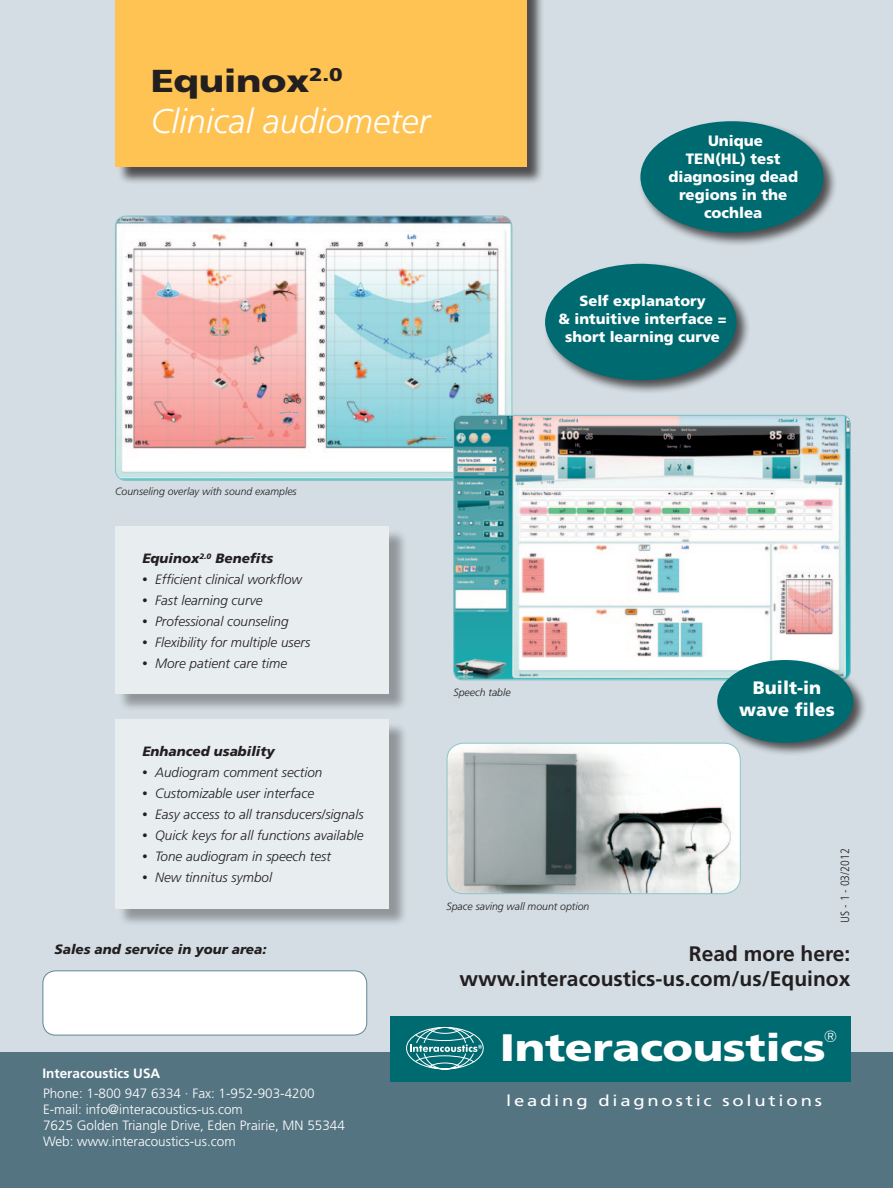
<style>
.page{position:relative;width:893px;height:1188px;background:#fff}
.page>*{position:absolute;margin:0;border:0;box-sizing:border-box;transform-origin:0 0}
.t1{font:900 38.25px "Frutiger LT";letter-spacing:-.01em;color:#fff;scale:1.2 1}
.t2{font:italic 300 34.2px "Frutiger LT";color:#fff}
.t3{font:900 31.8px "Frutiger LT";letter-spacing:-.01em;color:#231f20;scale:1.2 1}
.t4{font:700 21px "Frutiger LT";color:#231f20}
.t5{font:900 18px "Frutiger LT";color:#fff}
.t6{font:300 16.2px "Futura BT";color:#fff}
.t7{font:15.45px "Frutiger LT";letter-spacing:.15em;color:#fff;scale:1.2 1}
.t8{font:900 15px/18px "Frutiger LT";color:#fff;text-align:center}
.t9{font:900 14.7px/17.7px "Frutiger LT";color:#fff;text-align:center}
.t10{font:13.65px "Frutiger LT";color:#fff}
.t11{font:italic 300 13.5px "Frutiger LT";color:#231f20}
.t12{font:300 13.5px "Frutiger LT";color:#fff}
.t13{font:italic 900 13.5px "Frutiger LT";color:#231f20}
.t14{font:700 13.5px "Frutiger LT";color:#fff}
.t15{font:300 condensed 12px "Frutiger LT";color:#231f20}
.t16{font:italic 300 10.5px "Frutiger LT";color:#231f20}
.s1{font-family:"Myriad Pro";font-weight:400;font-style:normal;font-size:18px}
</style>
<div class="page">
<div style="left:0;top:0;width:893px;height:1069px;background:#d3dde3"></div>
<div style="left:0;top:1052px;width:893px;height:136px;background:#557482"></div>
<div style="left:43px;top:971px;width:324px;height:64px;background:#fff;border-radius:13px"></div>
<div style="left:43px;top:970px;width:324px;height:65px;border:1px solid #638594;border-radius:13px"></div>
<div style="left:390px;top:1016px;width:460px;height:65px;background:#006a71"></div>
<svg style="left:406px;top:1027px;width:78px;height:42px"></svg>
<div style="left:117px;top:0;width:428px;height:185px;background:#231f20;opacity:.75"></div>
<div style="left:115px;top:0;width:411px;height:166px;background:#fec352"></div>
<img style="left:115px;top:216px;width:397px;height:263px">
<div style="left:115px;top:216px;width:397px;height:265px;border:1px solid #86c3c8;border-radius:11px"></div>
<div style="left:543px;top:262px;width:208px;height:132px;background:#231f20;opacity:.75"></div>
<div style="left:545px;top:264px;width:191px;height:116px;background:#006a71;border-radius:50%"></div>
<div style="left:638px;top:119px;width:199px;height:128px;background:#231f20;opacity:.75"></div>
<div style="left:640px;top:121px;width:183px;height:112px;background:#006a71;border-radius:50%"></div>
<div style="left:117px;top:722px;width:291px;height:205px;background:#231f20;opacity:.75"></div>
<div style="left:115px;top:719px;width:274px;height:189px;background:#e8edf0"></div>
<img style="left:447px;top:743px;width:293px;height:151px">
<div style="left:447px;top:743px;width:294px;height:151px;border:1px solid #8cc5c8;border-radius:17px"></div>
<div style="left:117px;top:529px;width:291px;height:183px;background:#231f20;opacity:.75"></div>
<div style="left:115px;top:526px;width:274px;height:168px;background:#e8edf0"></div>
<img style="left:454px;top:415px;width:396px;height:264px">
<div style="left:454px;top:415px;width:396px;height:265px;border:1px solid #86c3c8;border-radius:9px"></div>
<div style="left:715px;top:658px;width:152px;height:99px;background:#231f20;opacity:.75"></div>
<div style="left:717px;top:660px;width:136px;height:83px;background:#006a71;border-radius:50%"></div>
<p class="t3" style="left:151px;top:62px;width:161px">Equinox<sup>2.0</sup></p>
<p class="t2" style="left:151px;top:102px;width:281px">Clinical audiometer</p>
<p class="t8" style="left:708px;top:131px;width:57px">Unique</p>
<p class="t8" style="left:668px;top:149px;width:131px">TEN(HL) test diagnosing dead regions in the</p>
<p class="t8" style="left:704px;top:203px;width:60px">cochlea</p>
<p class="t9" style="left:579px;top:292px;width:128px">Self explanatory</p>
<p class="t9" style="left:559px;top:310px;width:169px">&amp; intuitive interface = short learning curve</p>
<p class="t16" style="left:115px;top:486px;width:183px">Counseling overlay with sound examples</p>
<p class="t13" style="left:142px;top:551px;width:132px">Equinox<sup>2.0</sup> Benefits</p>
<p class="t11" style="left:142px;top:572px;width:161px"><span class="s1">•</span> Efficient clinical workflow</p>
<p class="t11" style="left:142px;top:593px;width:122px"><span class="s1">•</span> Fast learning curve</p>
<p class="t11" style="left:142px;top:614px;width:148px"><span class="s1">•</span> Professional counseling</p>
<p class="t11" style="left:142px;top:635px;width:169px"><span class="s1">•</span> Flexibility for multiple users</p>
<p class="t11" style="left:142px;top:656px;width:146px"><span class="s1">•</span> More patient care time</p>
<p class="t13" style="left:142px;top:743px;width:134px">Enhanced usability</p>
<p class="t11" style="left:142px;top:765px;width:182px"><span class="s1">•</span> Audiogram comment section</p>
<p class="t11" style="left:142px;top:786px;width:173px"><span class="s1">•</span> Customizable user interface</p>
<p class="t11" style="left:142px;top:807px;width:223px"><span class="s1">•</span> Easy access to all transducers/signals</p>
<p class="t11" style="left:142px;top:828px;width:223px"><span class="s1">•</span> Quick keys for all functions available</p>
<p class="t11" style="left:142px;top:849px;width:190px"><span class="s1">•</span> Tone audiogram in speech test</p>
<p class="t11" style="left:142px;top:870px;width:131px"><span class="s1">•</span> New tinnitus symbol</p>
<p class="t13" style="left:55px;top:941px;width:214px">Sales and service in your area:</p>
<p class="t14" style="left:43px;top:1065px;width:119px">Interacoustics USA</p>
<p class="t12" style="left:43px;top:1085px;width:273px">Phone: 1-800 947 6334 · Fax: 1-952-903-4200</p>
<p class="t12" style="left:43px;top:1101px;width:201px">E-mail: info@interacoustics-us.com</p>
<p class="t12" style="left:43px;top:1118px;width:303px">7625 Golden Triangle Drive, Eden Prairie, MN 55344</p>
<p class="t12" style="left:43px;top:1134px;width:194px">Web: www.interacoustics-us.com</p>
<p class="t16" style="left:453px;top:686px;width:59px">Speech table</p>
<p class="t5" style="left:753px;top:677px;width:70px">Built-in</p>
<p class="t5" style="left:739px;top:698px;width:97px">wave files</p>
<p class="t16" style="left:446px;top:901px;width:144px">Space saving wall mount option</p>
<p class="t15" style="left:838px;top:923px;width:76px;rotate:-90deg">US - 1 - 03/2012</p>
<p class="t4" style="left:689px;top:941px;width:163px">Read more here:</p>
<p class="t4" style="left:460px;top:967px;width:392px">www.interacoustics-us.com/us/Equinox</p>
<p class="t1" style="left:500px;top:1025px;width:273px">Interacoustics</p>
<p class="t6" style="left:824px;top:1027px;width:15px">®</p>
<p class="t10" style="left:811px;top:1047px;width:12px">®</p>
<p class="t7" style="left:506px;top:1091px;width:265px">leading diagnostic solutions</p>
</div>
